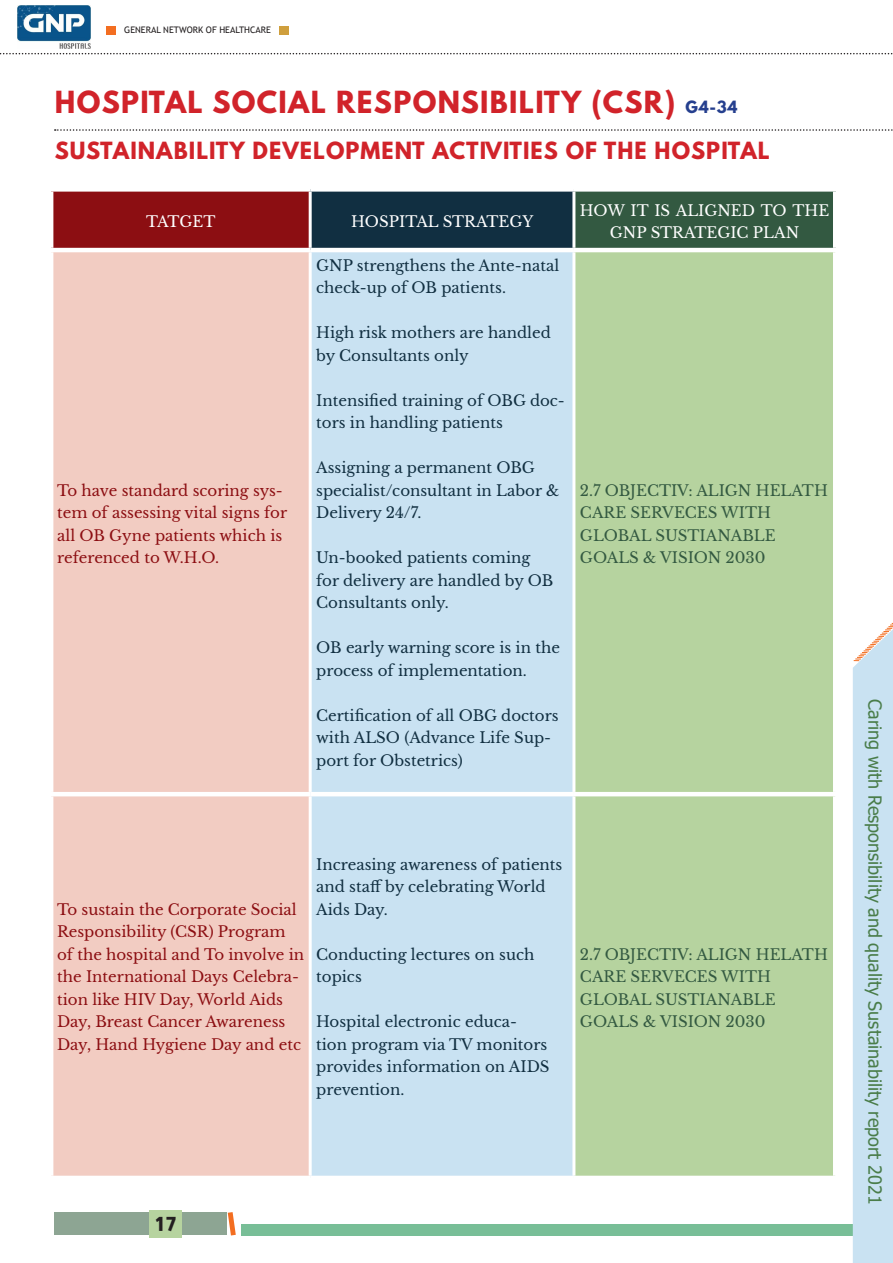
<style>
.page{position:relative;width:893px;height:1263px;background:#fff}
.page>*{position:absolute;margin:0;border:0;box-sizing:border-box;transform-origin:0 0}
.Main_Heading{font:700 27px "League Spartan";letter-spacing:.05em;color:#d1232a}
.t1{font:22.5px "Hacen Tehran";color:#231f20}
.Paragraph_Style_4{font:700 21px "League Spartan";letter-spacing:.05em;color:#d1232a}
.t2{font:18px "Tahoma";color:#4a7d4a}
.t3{font:15px/22.5px "Libre Baskerville";color:#112f41}
.t4{font:15px/22.5px "Libre Baskerville";color:#8c0e12}
.t5{font:15px/22.5px "Libre Baskerville";color:#335941}
.Main_Heading-2{font:15px/22.5px "Libre Baskerville";color:#fff;text-align:center}
.t6{font:9px "Trebuchet MS";color:#231f20}
.s1{font-size:15px;color:#253f8e}
</style>
<div class="page">
<div style="left:241px;top:1224px;width:652px;height:11px;background:#78be97"></div>
<div style="left:54px;top:1212px;width:172px;height:23px;background:#8da593"></div>
<svg style="left:228px;top:1212px;width:8px;height:23px"></svg>
<div style="left:150px;top:1210px;width:32px;height:28px;background:#b6d39f"></div>
<div style="left:853px;top:623px;width:40px;height:640px;background:#c9e2f2"></div>
<svg style="left:0;top:53px;width:893px;height:1px"></svg>
<div style="left:106px;top:27px;width:10px;height:8px;background:#f36e21"></div>
<div style="left:280px;top:27px;width:9px;height:8px;background:#cf9f3d"></div>
<img style="left:17px;top:5px;width:74px;height:44px">
<svg style="left:55px;top:129px;width:838px;height:2px"></svg>
<div style="left:51px;top:189px;width:259px;height:61px;background:#8c0e12"></div>
<div style="left:310px;top:189px;width:264px;height:61px;background:#112f41"></div>
<div style="left:574px;top:189px;width:261px;height:61px;background:#335941"></div>
<div style="left:53px;top:252px;width:256px;height:924px;background:#f2ccc2"></div>
<div style="left:312px;top:252px;width:260px;height:924px;background:#c9e2f2"></div>
<div style="left:575px;top:252px;width:258px;height:924px;background:#b6d39f"></div>
<hr style="left:309px;top:192px;width:3px;height:56px;background:#fff">
<hr style="left:572px;top:192px;width:3px;height:56px;background:#fff">
<hr style="left:49px;top:792px;width:261px;height:4px;background:#fff">
<hr style="left:310px;top:792px;width:264px;height:4px;background:#fff">
<hr style="left:574px;top:792px;width:263px;height:4px;background:#fff">
<div style="left:49px;top:187px;width:261px;height:5px;background:#fff"></div>
<hr style="left:49px;top:192px;width:4px;height:56px;background:#fff">
<div style="left:310px;top:187px;width:264px;height:5px;background:#fff"></div>
<div style="left:574px;top:187px;width:263px;height:5px;background:#fff"></div>
<hr style="left:833px;top:192px;width:4px;height:56px;background:#fff">
<hr style="left:49px;top:248px;width:261px;height:4px;background:#fff">
<hr style="left:310px;top:248px;width:264px;height:4px;background:#fff">
<hr style="left:574px;top:248px;width:263px;height:4px;background:#fff">
<p class="t6" style="left:124px;top:24px;width:148px">GENERAL NETWORK OF HEALTHCARE</p>
<p class="Main_Heading" style="left:55px;top:81px;width:684px">HOSPITAL SOCIAL RESPONSIBILITY (CSR) <span class="s1">G4-34</span></p>
<p class="Paragraph_Style_4" style="left:55px;top:135px;width:717px">SUSTAINABILITY DEVELOPMENT ACTIVITIES OF THE HOSPITAL</p>
<p class="Main_Heading-2" style="left:146px;top:210px;width:71px">TATGET</p>
<p class="Main_Heading-2" style="left:351px;top:210px;width:184px">HOSPITAL STRATEGY</p>
<p class="Main_Heading-2" style="left:580px;top:199px;width:251px">HOW IT IS ALIGNED TO THE<br>GNP STRATEGIC PLAN</p>
<p class="t4" style="left:57px;top:479px;width:231px">To have standard scoring sys&shy;tem of assessing vital signs for all OB Gyne patients which is referenced to W.H.O.</p>
<p class="t3" style="left:316px;top:254px;width:245px">GNP strengthens the Ante-natal check-up of OB patients.</p>
<p class="t3" style="left:316px;top:322px;width:236px">High risk mothers are handled by Consultants only</p>
<p class="t3" style="left:316px;top:389px;width:250px">Intensified training of OBG doc&shy;tors in handling patients</p>
<p class="t3" style="left:316px;top:457px;width:245px">Assigning a permanent OBG specialist/consultant in Labor &amp;<br>Delivery 24/7.</p>
<p class="t3" style="left:316px;top:547px;width:239px">Un-booked patients coming for delivery are handled by OB<br>Consultants only.</p>
<p class="t3" style="left:316px;top:637px;width:245px">OB early warning score is in the process of implementation.</p>
<p class="t3" style="left:316px;top:704px;width:244px">Certification of all OBG doctors with ALSO (Advance Life Sup&shy;port for Obstetrics)</p>
<p class="t5" style="left:580px;top:479px;width:249px">2.7 OBJECTIV: ALIGN HELATH<br>CARE SERVECES WITH<br>GLOBAL SUSTIANABLE<br>GOALS &amp; VISION 2030</p>
<p class="t4" style="left:57px;top:898px;width:248px">To sustain the Corporate Social<br>Responsibility (CSR) Program of the hospital and To involve in the International Days Celebra&shy;tion like HIV Day, World Aids<br>Day, Breast Cancer Awareness<br>Day, Hand Hygiene Day and etc</p>
<p class="t3" style="left:316px;top:853px;width:248px">Increasing awareness of patients and staff by celebrating World<br>Aids Day.</p>
<p class="t3" style="left:316px;top:943px;width:220px">Conducting lectures on such topics</p>
<p class="t3" style="left:316px;top:1010px;width:235px">Hospital electronic educa&shy;tion program via TV monitors provides information on AIDS prevention.</p>
<p class="t5" style="left:580px;top:943px;width:249px">2.7 OBJECTIV: ALIGN HELATH<br>CARE SERVECES WITH<br>GLOBAL SUSTIANABLE<br>GOALS &amp; VISION 2030</p>
<h2 class="t1" style="left:155px;top:1208px;width:24px">17</h2>
<p class="t2" style="left:887px;top:699px;width:506px;rotate:90deg">Caring with Responsibility and quality Sustainability report 2021</p>
</div>
